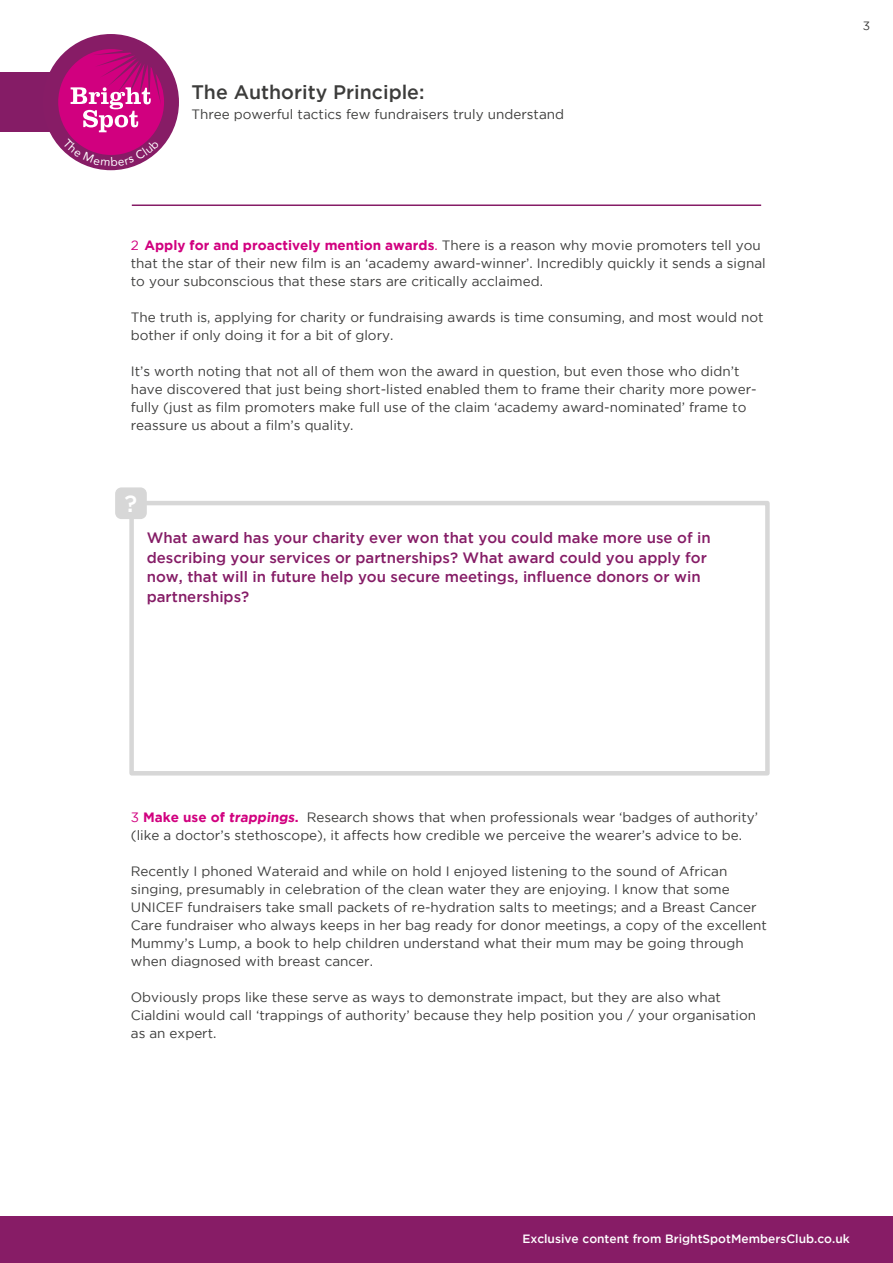
<style>
.page{position:relative;width:893px;height:1263px;background:#fff}
.page>*{position:absolute;margin:0;border:0;box-sizing:border-box;transform-origin:0 0}
.t1{font:500 23.7px "Gotham";color:#fff}
.t2{font:500 19.5px "Gotham";color:#3c3c3b}
.t3{font:500 15px/19.5px "Gotham";color:#851c66}
.t4{font:13.5px/18px "Gotham";color:#3c3c3b}
.t5{font:500 12px "Gotham";color:#fff}
.t6{font:12px "Gotham";color:#3c3c3b}
.s1{color:#d1007f}
.s2{font-weight:700;color:#d1007f}
</style>
<div class="page">
<div style="left:0;top:72px;width:81px;height:60px;background:#851c66"></div>
<div style="left:43px;top:34px;width:136px;height:136px;background:#871c66;border-radius:50%"></div>
<div style="left:0;top:1216px;width:893px;height:47px;background:#871c66"></div>
<div style="left:129px;top:501px;width:641px;height:274px;border:4px solid #d7d7d7"></div>
<div style="left:115px;top:487px;width:32px;height:32px;background:#d7d7d7;border-radius:6px"></div>
<hr style="left:132px;top:204px;width:629px;height:2px;background:#851c66">
<svg style="left:58px;top:49px;width:106px;height:117px"></svg>
<h2 class="t2" style="left:191px;top:81px;width:235px">The Authority Principle:</h2>
<p class="t4" style="left:191px;top:105px;width:374px">Three powerful tactics few fundraisers truly understand</p>
<p class="t4" style="left:131px;top:236px;width:636px"><span class="s1">2</span> <span class="s2">Apply for and proactively mention awards</span><span class="s1">.</span> There is a reason why movie promoters tell you that the star of their new film is an ‘academy award-winner’. Incredibly quickly it sends a signal to your subconscious that these stars are critically acclaimed.</p>
<p class="t4" style="left:131px;top:308px;width:634px">The truth is, applying for charity or fundraising awards is time consuming, and most would not bother if only doing it for a bit of glory.</p>
<p class="t4" style="left:131px;top:362px;width:627px">It’s worth noting that not all of them won the award in question, but even those who didn’t have discovered that just being short-listed enabled them to frame their charity more power&shy;fully (just as film promoters make full use of the claim ‘academy award-nominated’ frame to reassure us about a film’s quality.</p>
<h1 class="t1" style="left:125px;top:490px;width:14px">?</h1>
<p class="t3" style="left:147px;top:528px;width:565px">What award has your charity ever won that you could make more use of in describing your services or partnerships? What award could you apply for now, that will in future help you secure meetings, influence donors or win partnerships?</p>
<p class="t6" style="left:863px;top:19px;width:9px">3</p>
<p class="t4" style="left:131px;top:808px;width:629px"><span class="s1">3</span> <span class="s2">Make use of trappings.</span> Research shows that when professionals wear ‘badges of authority’ (like a doctor’s stethoscope), it affects how credible we perceive the wearer’s advice to be.</p>
<p class="t4" style="left:131px;top:862px;width:638px">Recently I phoned Wateraid and while on hold I enjoyed listening to the sound of African singing, presumably in celebration of the clean water they are enjoying. I know that some UNICEF fundraisers take small packets of re-hydration salts to meetings; and a Breast Cancer Care fundraiser who always keeps in her bag ready for donor meetings, a copy of the excellent Mummy’s Lump, a book to help children understand what their mum may be going through when diagnosed with breast cancer.</p>
<p class="t4" style="left:131px;top:988px;width:627px">Obviously props like these serve as ways to demonstrate impact, but they are also what<br>Cialdini would call ‘trappings of authority’ because they help position you / your organisation as an expert.</p>
<p class="t5" style="left:522px;top:1232px;width:329px">Exclusive content from BrightSpotMembersClub.co.uk</p>
</div>
